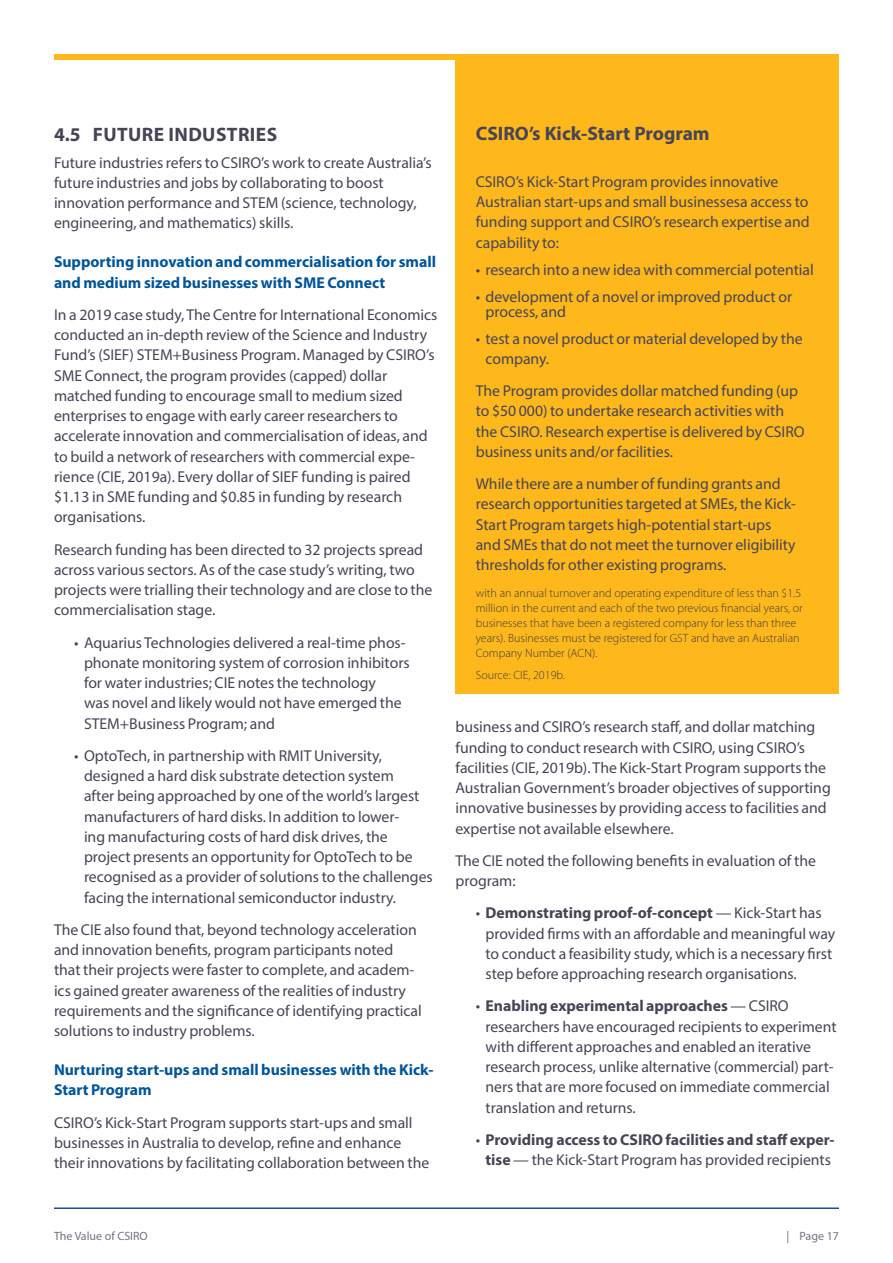
<style>
.page{position:relative;width:893px;height:1263px;background:#fff}
.page>*{position:absolute;margin:0;border:0;box-sizing:border-box;transform-origin:0 0}
.body_copy{font:700 19.5px "Myriad Pro";letter-spacing:.005em;color:#474456}
.t1{font:15.75px/20.2px "Myriad Pro";color:#474456}
.t2{font:700 15.75px/20.2px "Myriad Pro";color:#015599}
.t3{font:700 15.75px/20.2px "Myriad Pro";color:#474456;text-align:center}
.Table_Footer_2{font:300 12px/15px "Myriad Pro";color:#3e3e3f}
.t4{font:12px "Myriad Pro";color:#747283}
.s1{font-weight:700}
.s2{font-weight:400}
</style>
<div class="page">
<div style="left:54px;top:54px;width:785px;height:5px;background:#ffb81c"></div>
<hr style="left:54px;top:1207px;width:785px;height:2px;background:#1e4f96">
<div style="left:455px;top:59px;width:384px;height:634px;background:#ffb81c"></div>
<p class="body_copy" style="left:54px;top:121px;width:225px">4.5 FUTURE INDUSTRIES</p>
<p class="t1" style="left:54px;top:152px;width:379px">Future industries refers to CSIRO’s work to create Australia’s future industries and jobs by collaborating to boost innovation performance and STEM (science, technology, engineering, and mathematics) skills.</p>
<p class="t2" style="left:54px;top:251px;width:384px">Supporting innovation and commercialisation for small and medium sized businesses with SME Connect</p>
<p class="t1" style="left:54px;top:304px;width:385px">In a 2019 case study, The Centre for International Economics conducted an in-depth review of the Science and Industry Fund’s (SIEF) STEM+Business Program. Managed by CSIRO’s SME Connect, the program provides (capped) dollar matched funding to encourage small to medium sized enterprises to engage with early career researchers to accelerate innovation and commercialisation of ideas, and to build a network of researchers with commercial expe&shy;rience (CIE, 2019a). Every dollar of SIEF funding is paired $1.13 in SME funding and $0.85 in funding by research organisations.</p>
<p class="t1" style="left:54px;top:539px;width:380px">Research funding has been directed to 32 projects spread across various sectors. As of the case study’s writing, two projects were trialling their technology and are close to the commercialisation stage.</p>
<p class="t1" style="left:84px;top:632px;width:327px;text-indent:-10px">• Aquarius Technologies delivered a real-time phos&shy;phonate monitoring system of corrosion inhibitors for water industries; CIE notes the technology<br>was novel and likely would not have emerged the STEM+Business Program; and</p>
<p class="t1" style="left:84px;top:745px;width:350px;text-indent:-10px">• OptoTech, in partnership with RMIT University, designed a hard disk substrate detection system<br>after being approached by one of the world’s largest manufacturers of hard disks. In addition to lower-<br>ing manufacturing costs of hard disk drives, the project presents an opportunity for OptoTech to be recognised as a provider of solutions to the challenges facing the international semiconductor industry.</p>
<p class="t1" style="left:54px;top:919px;width:369px">The CIE also found that, beyond technology acceleration and innovation benefits, program participants noted that their projects were faster to complete, and academ&shy;ics gained greater awareness of the realities of industry requirements and the significance of identifying practical solutions to industry problems.</p>
<p class="t2" style="left:54px;top:1059px;width:381px">Nurturing start-ups and small businesses with the Kick-<br>Start Program</p>
<p class="t1" style="left:54px;top:1112px;width:377px">CSIRO’s Kick-Start Program supports start-ups and small businesses in Australia to develop, refine and enhance their innovations by facilitating collaboration between the</p>
<p class="body_copy" style="left:476px;top:120px;width:235px">CSIRO’s Kick-Start Program</p>
<p class="t1" style="left:476px;top:171px;width:335px">CSIRO’s Kick-Start Program provides innovative Australian start-ups and small businessesa access to funding support and CSIRO’s research expertise and capability to:</p>
<p class="t1" style="left:476px;top:259px;width:340px">• research into a new idea with commercial potential</p>
<p class="t1" style="left:485px;top:289px;width:308px;line-height:15px;text-indent:-10px">• development of a novel or improved product or process, and</p>
<p class="t1" style="left:485px;top:328px;width:319px;text-indent:-10px">• test a novel product or material developed by the company.</p>
<p class="t1" style="left:476px;top:380px;width:330px">The Program provides dollar matched funding (up to $50 000) to undertake research activities with the CSIRO. Research expertise is delivered by CSIRO business units and/or facilities.</p>
<p class="t1" style="left:476px;top:473px;width:322px">While there are a number of funding grants and research opportunities targeted at SMEs, the Kick-Start Program targets high-potential start-ups and SMEs that do not meet the turnover eligibility thresholds for other existing programs.</p>
<p class="Table_Footer_2" style="left:476px;top:586px;width:329px">with an annual turnover and operating expenditure of less than $1.5 million in the current and each of the two previous financial years, or businesses that have been a registered company for less than three years). Businesses must be registered for GST and have an Australian Company Number (ACN).</p>
<p class="Table_Footer_2" style="left:476px;top:668px;width:91px">Source: CIE, 2019b.</p>
<p class="t1" style="left:455px;top:717px;width:377px">business and CSIRO’s research staff, and dollar matching funding to conduct research with CSIRO, using CSIRO’s facilities (CIE, 2019b). The Kick-Start Program supports the Australian Government’s broader objectives of supporting innovative businesses by providing access to facilities and expertise not available elsewhere.</p>
<p class="t1" style="left:455px;top:850px;width:362px">The CIE noted the following benefits in evaluation of the program:</p>
<p class="t1" style="left:485px;top:903px;width:351px;text-indent:-10px">• <span class="s1">Demonstrating proof-of-concept</span> — Kick-Start has provided firms with an affordable and meaningful way to conduct a feasibility study, which is a necessary first step before approaching research organisations.</p>
<p class="t1" style="left:485px;top:996px;width:353px;text-indent:-10px">• <span class="s1">Enabling experimental approaches</span> — CSIRO researchers have encouraged recipients to experiment with different approaches and enabled an iterative research process, unlike alternative (commercial) part&shy;ners that are more focused on immediate commercial translation and returns.</p>
<p class="t3" style="left:476px;top:1129px;width:360px"><span class="s2">•</span> Providing access to CSIRO facilities and staff exper&shy;tise <span class="s2">— the Kick-Start Program has provided recipients</span></p>
<p class="t4" style="left:54px;top:1229px;width:95px">The Value of CSIRO</p>
<p class="t4" style="left:786px;top:1229px;width:54px">| Page 17</p>
</div>
